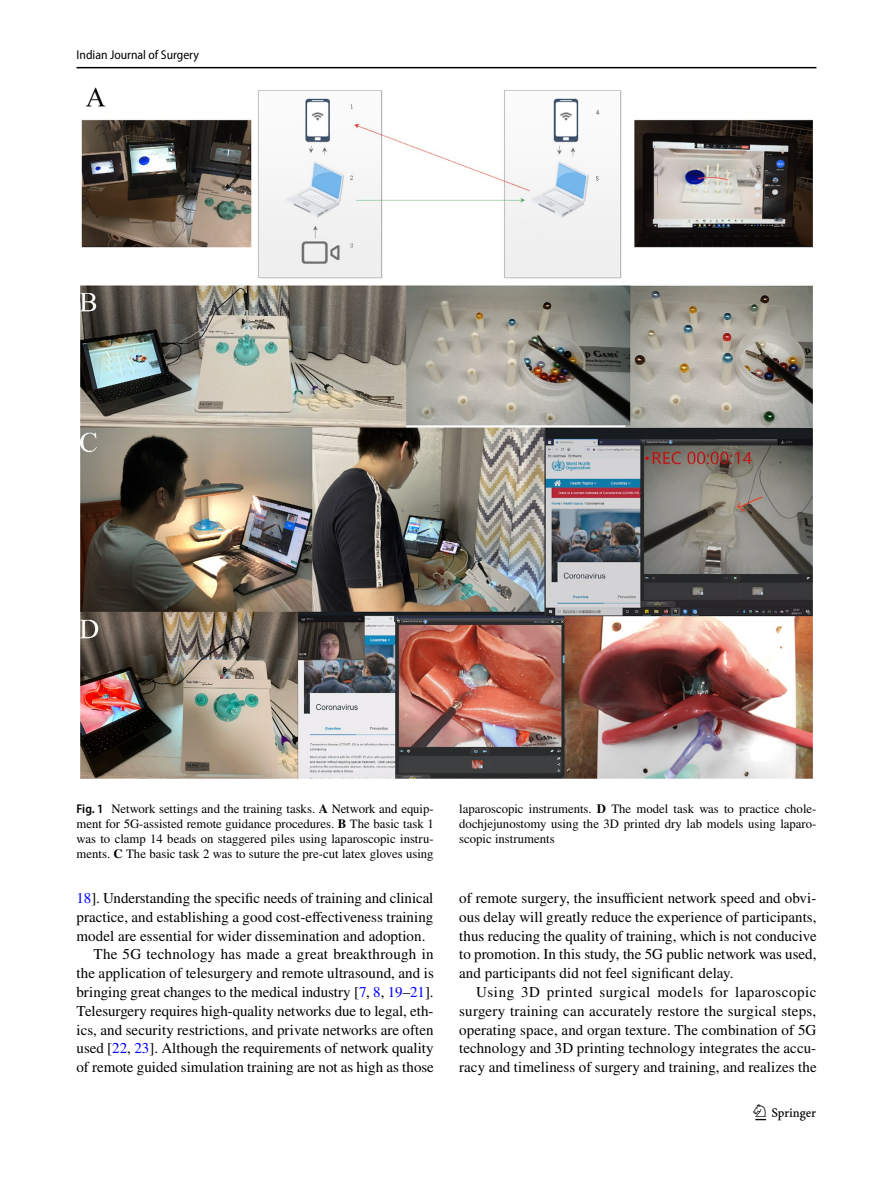
<style>
.page{position:relative;width:893px;height:1187px;background:#fff}
.page>*{position:absolute;margin:0;border:0;box-sizing:border-box;transform-origin:0 0}
.t1{font:22.5px "Springnew Regular 3";color:#000}
.t2{font:15px/18.8px "STIX";letter-spacing:.005em;color:#000;text-align:justify}
.t3{font:12.75px/15px "STIX";color:#000;text-align:justify}
.t4{font:semi-condensed 12.75px "Myriad Pro";color:#000}
.s1{font-family:"Myriad Pro";font-weight:600;font-stretch:semi-condensed}
.s2{font-weight:700}
.s3{color:#00f}
</style>
<div class="page">
<hr style="left:77px;top:67px;width:739px;height:1px;background:#000">
<img style="left:81px;top:87px;width:731px;height:691px">
<p class="t4" style="left:77px;top:48px;width:124px">Indian Journal of Surgery</p>
<p class="t3" style="left:77px;top:802px;width:359px"><span class="s1">Fig. 1</span> Network settings and the training tasks. <span class="s2">A</span> Network and equip&shy;ment for 5G-assisted remote guidance procedures. <span class="s2">B</span> The basic task 1 was to clamp 14 beads on staggered piles using laparoscopic instru&shy;ments. <span class="s2">C</span> The basic task 2 was to suture the pre-cut latex gloves using</p>
<p class="t3" style="left:459px;top:802px;width:359px">laparoscopic instruments. <span class="s2">D</span> The model task was to practice chole&shy;dochjejunostomy using the 3D printed dry lab models using laparo&shy;scopic instruments</p>
<p class="t2" style="left:77px;top:889px;width:358px"><span class="s3">18</span>]. Understanding the specific needs of training and clinical</p>
<p class="t2" style="left:77px;top:908px;width:358px">practice, and establishing a good cost-effectiveness training</p>
<p class="t2" style="left:77px;top:927px;width:350px">model are essential for wider dissemination and adoption.</p>
<p class="t2" style="left:94px;top:946px;width:342px">The 5G technology has made a great breakthrough in</p>
<p class="t2" style="left:77px;top:964px;width:359px">the application of telesurgery and remote ultrasound, and is</p>
<p class="t2" style="left:77px;top:983px;width:359px">bringing great changes to the medical industry [<span class="s3">7</span>, <span class="s3">8</span>, <span class="s3">19</span>–<span class="s3">21</span>].</p>
<p class="t2" style="left:77px;top:1002px;width:358px">Telesurgery requires high-quality networks due to legal, eth-</p>
<p class="t2" style="left:77px;top:1021px;width:359px">ics, and security restrictions, and private networks are often</p>
<p class="t2" style="left:77px;top:1039px;width:358px">used [<span class="s3">22</span>, <span class="s3">23</span>]. Although the requirements of network quality</p>
<p class="t2" style="left:77px;top:1058px;width:359px">of remote guided simulation training are not as high as those</p>
<p class="t2" style="left:459px;top:889px;width:359px">of remote surgery, the insufficient network speed and obvi&shy;ous delay will greatly reduce the experience of participants, thus reducing the quality of training, which is not conducive to promotion. In this study, the 5G public network was used, and participants did not feel significant delay.</p>
<p class="t2" style="left:459px;top:983px;width:359px;text-indent:17px">Using 3D printed surgical models for laparoscopic surgery training can accurately restore the surgical steps, operating space, and organ texture. The combination of 5G technology and 3D printing technology integrates the accu&shy;racy and timeliness of surgery and training, and realizes the</p>
<h1 class="t1" style="left:755px;top:1104px;width:62px">1 3</h1>
</div>
